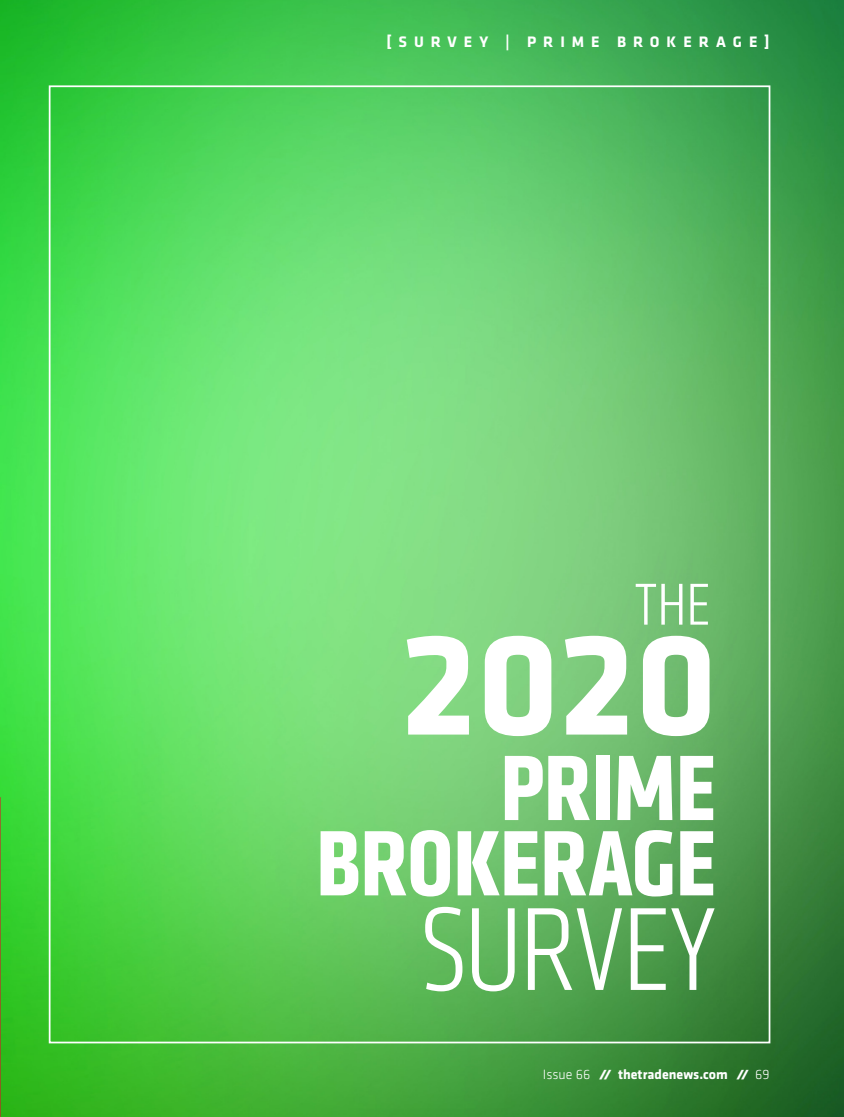
<style>
.page{position:relative;width:844px;height:1117px;background:#fff}
.page>*{position:absolute;margin:0;border:0;box-sizing:border-box;transform-origin:0 0}
.t1{font:700 150.5px "Klavika";color:#fff}
.t2{font:300 122.5px "Klavika Condensed";letter-spacing:-.01em;color:#fff}
.t3{font:700 96.25px/75.2px "Klavika Condensed";color:#fff;text-align:right}
.t4{font:300 61.25px "Klavika Condensed";color:#fff}
.t5{font:700 15.75px "Klavika";letter-spacing:.445em;color:#fff}
.t6{font:700 14px "Klavika";color:#fff}
.s1{font-weight:300}
.s2{font-family:"Klavika Display";font-weight:900;font-style:italic;font-size:12.08px}
</style>
<div class="page">
<img style="left:0;top:0;width:843px;height:1116px">
<img style="left:0;top:0;width:1px;height:918px">
<p class="t5" style="left:386px;top:34px;width:384px">[SURVEY | PRIME BROKERAGE]</p>
<h3 class="t4" style="left:634px;top:575px;width:77px">THE</h3>
<h1 class="t1" style="left:400px;top:615px;width:318px">2020</h1>
<h3 class="t3" style="left:316px;top:754px;width:401px">PRIME<br>BROKERAGE</h3>
<h2 class="t2" style="left:421px;top:891px;width:296px">SURVEY</h2>
<p class="t6" style="left:543px;top:1068px;width:228px"><span class="s1">Issue 66</span> <span class="s2">//</span> thetradenews.com <span class="s2">//</span> <span class="s1">69</span></p>
</div>
